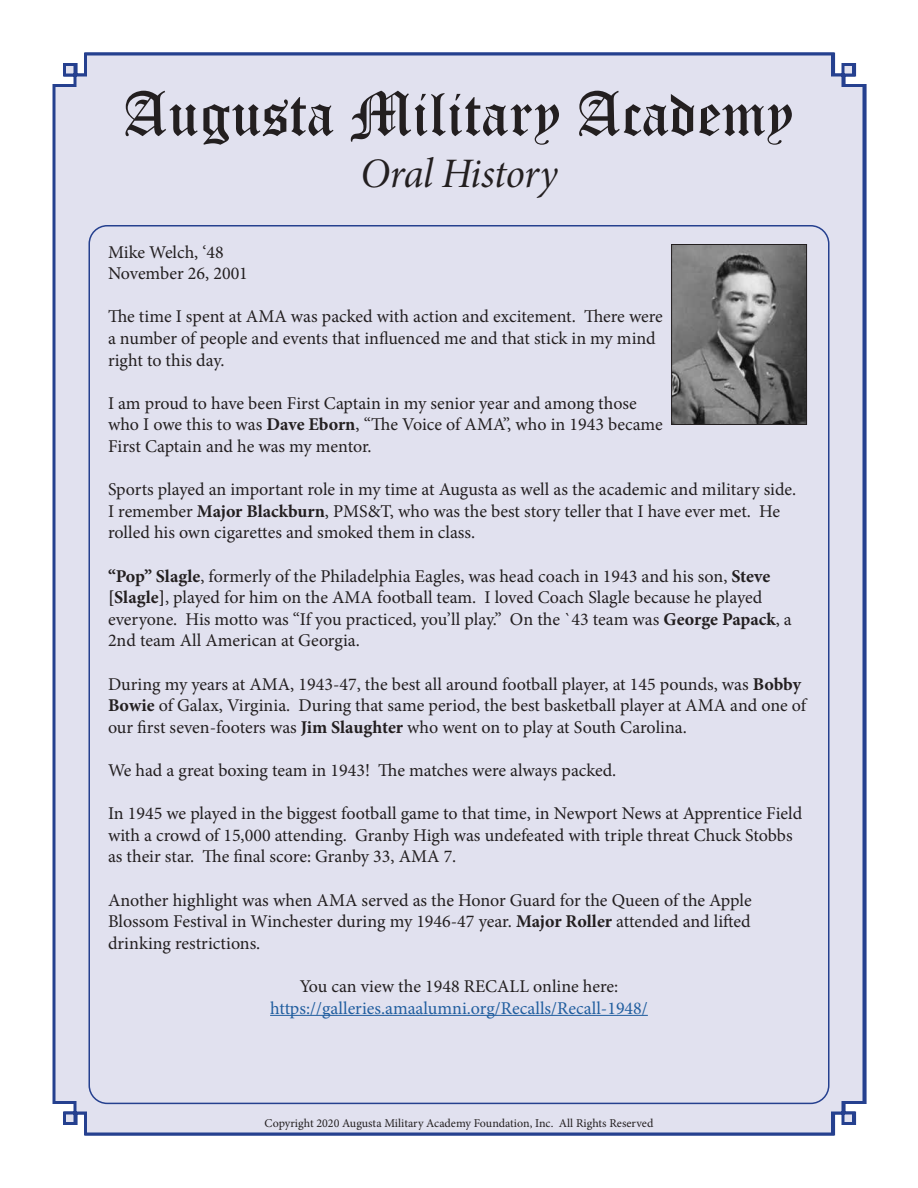
<style>
.page{position:relative;width:918px;height:1188px;background:#fff}
.page>*{position:absolute;margin:0;border:0;box-sizing:border-box;transform-origin:0 0}
.t1{font:61.5px "Old English Text";color:#231f20}
.t2{font:42px "Minion Pro It Subh";letter-spacing:-.015em;color:#231f20}
.t3{font:18px/21.6px "Minion Pro";color:#231f20}
.t4{font:18px "Minion Pro";color:#215e9f}
.t5{font:12px "Minion Pro";color:#231f20}
.s1{font-weight:700}
</style>
<div class="page">
<div style="left:52px;top:52px;width:815px;height:1084px;background:#e1e1ef"></div>
<hr style="left:270px;top:1015px;width:378px;height:1px;background:#215e9f">
<img style="left:673px;top:246px;width:132px;height:177px">
<div style="left:671px;top:244px;width:136px;height:181px;border:1px solid #231f20"></div>
<h1 class="t1" style="left:123px;top:74px;width:672px">Augusta Military Academy</h1>
<h2 class="t2" style="left:360px;top:146px;width:199px">Oral History</h2>
<p class="t3" style="left:108px;top:241px;width:141px">Mike Welch, ‘48<br>November 26, 2001</p>
<p class="t3" style="left:108px;top:306px;width:556px">The time I spent at AMA was packed with action and excitement. There were a number of people and events that influenced me and that stick in my mind right to this day.</p>
<p class="t3" style="left:108px;top:392px;width:556px">I am proud to have been First Captain in my senior year and among those who I owe this to was <span class="s1">Dave Eborn</span>, “The Voice of AMA”, who in 1943 became<br>First Captain and he was my mentor.</p>
<p class="t3" style="left:108px;top:479px;width:690px">Sports played an important role in my time at Augusta as well as the academic and military side.<br>I remember <span class="s1">Major Blackburn</span>, PMS&amp;T, who was the best story teller that I have ever met. He rolled his own cigarettes and smoked them in class.</p>
<p class="t3" style="left:108px;top:565px;width:685px"><span class="s1">“Pop” Slagle</span>, formerly of the Philadelphia Eagles, was head coach in 1943 and his son, <span class="s1">Steve [Slagle]</span>, played for him on the AMA football team. I loved Coach Slagle because he played everyone. His motto was “If you practiced, you’ll play.” On the `43 team was <span class="s1">George Papack</span>, a 2nd team All American at Georgia.</p>
<p class="t3" style="left:108px;top:673px;width:700px">During my years at AMA, 1943-47, the best all around football player, at 145 pounds, was <span class="s1">Bobby<br>Bowie</span> of Galax, Virginia. During that same period, the best basketball player at AMA and one of our first seven-footers was <span class="s1">Jim Slaughter</span> who went on to play at South Carolina.</p>
<p class="t3" style="left:108px;top:760px;width:510px">We had a great boxing team in 1943! The matches were always packed.</p>
<p class="t3" style="left:108px;top:803px;width:696px">In 1945 we played in the biggest football game to that time, in Newport News at Apprentice Field with a crowd of 15,000 attending. Granby High was undefeated with triple threat Chuck Stobbs as their star. The final score: Granby 33, AMA 7.</p>
<p class="t3" style="left:108px;top:889px;width:645px;text-align:justify">Another highlight was when AMA served as the Honor Guard for the Queen of the Apple Blossom Festival in Winchester during my 1946-47 year. <span class="s1">Major Roller</span> attended and lifted drinking restrictions.</p>
<p class="t3" style="left:300px;top:976px;width:320px">You can view the 1948 RECALL online here:</p>
<p class="t4" style="left:270px;top:996px;width:379px">https://galleries.amaalumni.org/Recalls/Recall-1948/</p>
<p class="t5" style="left:265px;top:1115px;width:390px">Copyright 2020 Augusta Military Academy Foundation, Inc. All Rights Reserved</p>
</div>
